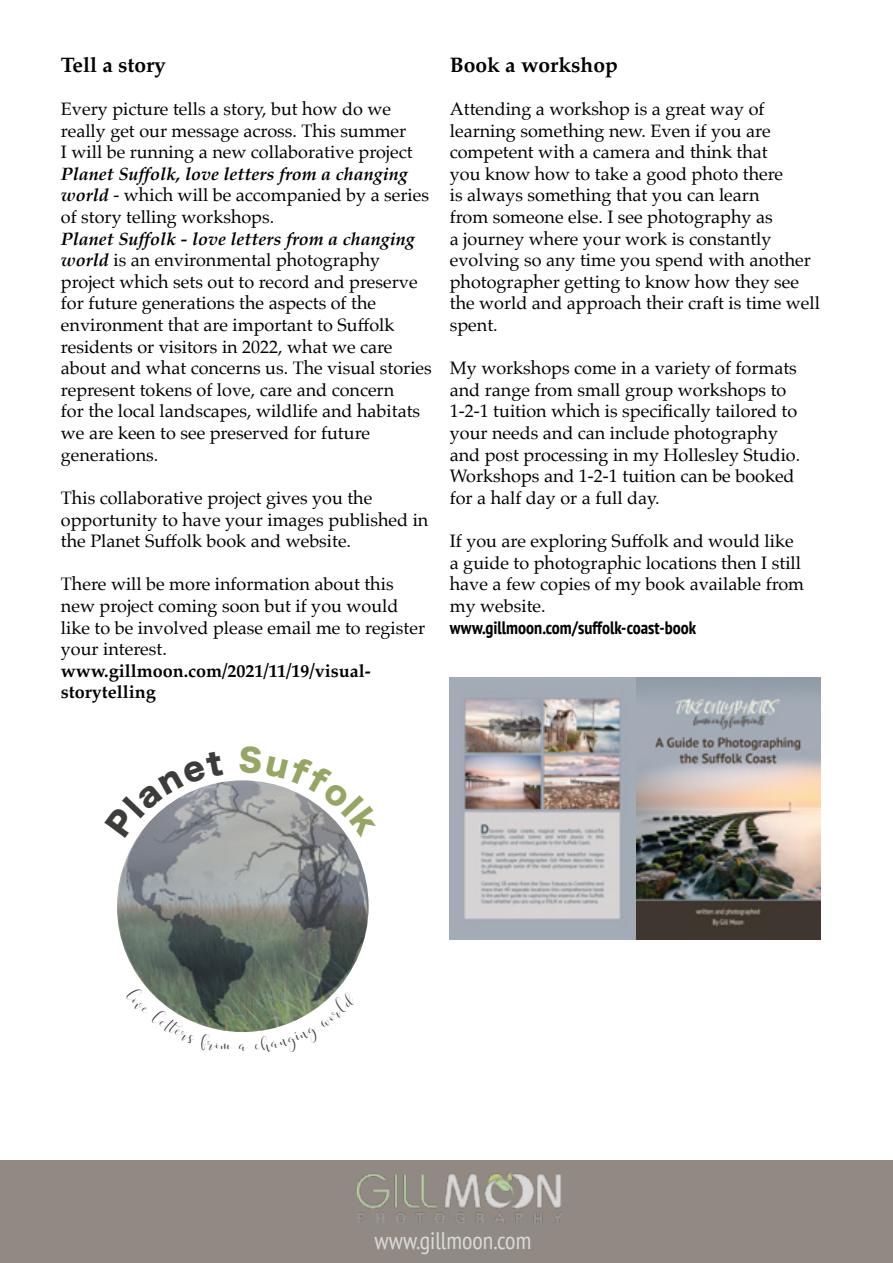
<style>
.page{position:relative;width:893px;height:1263px;background:#fff}
.page>*{position:absolute;margin:0;border:0;box-sizing:border-box;transform-origin:0 0}
.t1{font:condensed 24px "PT Sans";color:#dadada}
.t2{font:700 21px "Palatino";color:#000}
.t3{font:18px/21.6px "Palatino";color:#000}
.t4{font:700 18px/21.6px "Palatino";color:#000}
.t5{font:700 condensed 18px "PT Sans";color:#000}
.t6{font:13.95px "Flowergirls";color:#3c3c3b}
.s1{font-weight:700;font-style:italic}
</style>
<div class="page">
<div style="left:0;top:1161px;width:893px;height:102px;background:#918a84"></div>
<img style="left:357px;top:1173px;width:204px;height:49px">
<img style="left:117px;top:780px;width:252px;height:252px;border-radius:126px">
<img style="left:450px;top:677px;width:371px;height:263px">
<svg style="left:137px;top:781px;width:87px;height:57px"></svg>
<svg style="left:239px;top:780px;width:110px;height:58px"></svg>
<svg style="left:145px;top:986px;width:87px;height:46px"></svg>
<svg style="left:255px;top:991px;width:81px;height:41px"></svg>
<p class="t2" style="left:61px;top:47px;width:107px">Tell a story</p>
<p class="t3" style="left:61px;top:98px;width:353px">Every picture tells a story, but how do we really get our message across. This summer<br>I will be running a new collaborative project</p>
<p class="t3" style="left:61px;top:163px;width:370px"><span class="s1">Planet Suffolk, love letters from a changing world</span> - which will be accompanied by a series of story telling workshops.</p>
<p class="t3" style="left:61px;top:228px;width:372px"><span class="s1">Planet Suffolk - love letters from a changing world</span> is an environmental photography project which sets out to record and preserve for future generations the aspects of the environment that are important to Suffolk residents or visitors in 2022, what we care about and what concerns us. The visual stories represent tokens of love, care and concern<br>for the local landscapes, wildlife and habitats we are keen to see preserved for future generations.</p>
<p class="t3" style="left:61px;top:487px;width:369px">This collaborative project gives you the opportunity to have your images published in the Planet Suffolk book and website.</p>
<p class="t3" style="left:61px;top:573px;width:366px">There will be more information about this new project coming soon but if you would like to be involved please email me to register your interest.</p>
<p class="t4" style="left:61px;top:659px;width:311px">www.gillmoon.com/2021/11/19/visual&shy;storytelling</p>
<p class="t2" style="left:450px;top:47px;width:170px">Book a workshop</p>
<p class="t3" style="left:450px;top:98px;width:372px">Attending a workshop is a great way of learning something new. Even if you are competent with a camera and think that<br>you know how to take a good photo there<br>is always something that you can learn<br>from someone else. I see photography as<br>a journey where your work is constantly evolving so any time you spend with another photographer getting to know how they see the world and approach their craft is time well spent.</p>
<p class="t3" style="left:450px;top:357px;width:352px">My workshops come in a variety of formats and range from small group workshops to 1-2-1 tuition which is specifically tailored to your needs and can include photography and post processing in my Hollesley Studio.<br>Workshops and 1-2-1 tuition can be booked for a half day or a full day.</p>
<p class="t3" style="left:450px;top:530px;width:356px">If you are exploring Suffolk and would like a guide to photographic locations then I still have a few copies of my book available from my website.</p>
<p class="t5" style="left:450px;top:615px;width:248px">www.gillmoon.com/suffolk-coast-book</p>
<p class="t6" style="left:239px;top:1036px;width:10px">a</p>
<h1 class="t1" style="left:374px;top:1225px;width:158px">www.gillmoon.com</h1>
</div>
